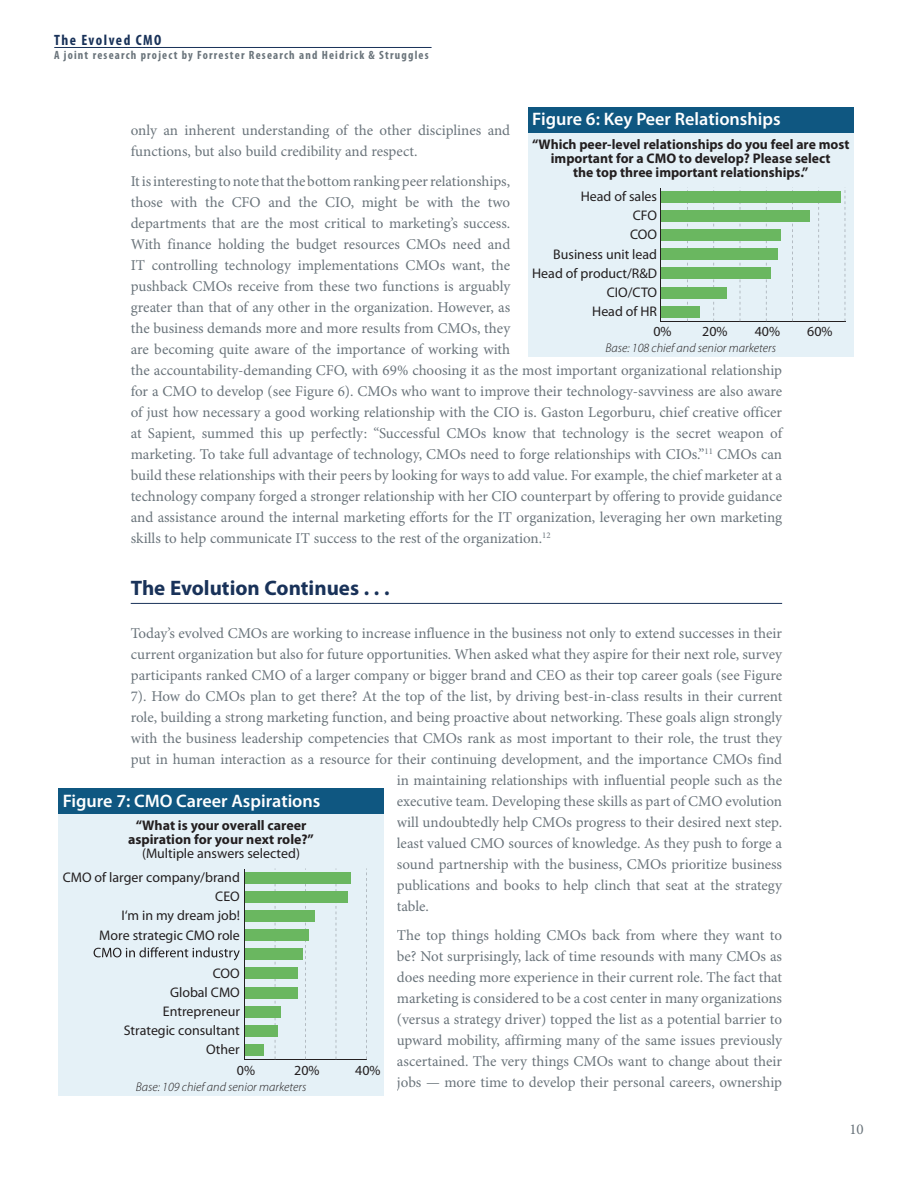
<style>
.page{position:relative;width:918px;height:1188px;background:#fff}
.page>*{position:absolute;margin:0;border:0;box-sizing:border-box;transform-origin:0 0}
.subhead{font:700 21px "Myriad Pro";color:#193259}
.t1{font:600 18.15px "Myriad Pro";color:#fff}
.body{font:15px/21px "Minion Pro";letter-spacing:-.005em;color:#6a747b}
.t2{font:700 condensed 15px "Myriad Pro";letter-spacing:.1em;color:#193259}
.t3{font:13.95px "Myriad Pro";color:#231f20}
.t4{font:700 13.95px/14px "Myriad Pro";color:#231f20;text-align:center}
.t5{font:italic 300 12.6px "Myriad Pro";color:#231f20}
.t6{font:700 condensed 12px "Myriad Pro";letter-spacing:.1em;color:#6a747b}
</style>
<div class="page">
<hr style="left:54px;top:47px;width:378px;height:1px;background:#193259">
<hr style="left:131px;top:603px;width:651px;height:1px;background:#193259">
<div style="left:528px;top:110px;width:325px;height:247px;background:#e5f1f7"></div>
<div style="left:528px;top:107px;width:325px;height:26px;background:#0f5781"></div>
<hr style="left:661px;top:321px;width:185px;height:1px;background:#231f20">
<svg style="left:687px;top:187px;width:1px;height:134px"></svg>
<svg style="left:713px;top:187px;width:1px;height:134px"></svg>
<svg style="left:740px;top:190px;width:1px;height:131px"></svg>
<svg style="left:766px;top:187px;width:1px;height:134px"></svg>
<svg style="left:792px;top:187px;width:1px;height:134px"></svg>
<svg style="left:818px;top:187px;width:1px;height:134px"></svg>
<svg style="left:845px;top:190px;width:1px;height:131px"></svg>
<div style="left:661px;top:191px;width:180px;height:11px;background:#6ab760"></div>
<div style="left:661px;top:210px;width:149px;height:12px;background:#6ab760"></div>
<div style="left:661px;top:229px;width:119px;height:12px;background:#6ab760"></div>
<div style="left:661px;top:248px;width:117px;height:12px;background:#6ab760"></div>
<div style="left:661px;top:268px;width:110px;height:11px;background:#6ab760"></div>
<div style="left:661px;top:287px;width:66px;height:11px;background:#6ab760"></div>
<div style="left:661px;top:306px;width:39px;height:11px;background:#6ab760"></div>
<hr style="left:660px;top:188px;width:1px;height:134px;background:#231f20">
<div style="left:59px;top:792px;width:325px;height:304px;background:#e5f1f7"></div>
<div style="left:59px;top:789px;width:325px;height:25px;background:#0f5781"></div>
<hr style="left:244px;top:1059px;width:123px;height:1px;background:#231f20">
<svg style="left:275px;top:869px;width:1px;height:190px"></svg>
<svg style="left:305px;top:869px;width:1px;height:190px"></svg>
<svg style="left:336px;top:869px;width:1px;height:190px"></svg>
<svg style="left:366px;top:869px;width:1px;height:190px"></svg>
<div style="left:245px;top:872px;width:106px;height:12px;background:#6ab760"></div>
<div style="left:245px;top:891px;width:103px;height:12px;background:#6ab760"></div>
<div style="left:245px;top:911px;width:69px;height:11px;background:#6ab760"></div>
<div style="left:245px;top:930px;width:64px;height:11px;background:#6ab760"></div>
<div style="left:245px;top:949px;width:58px;height:11px;background:#6ab760"></div>
<div style="left:245px;top:968px;width:53px;height:11px;background:#6ab760"></div>
<div style="left:245px;top:987px;width:53px;height:11px;background:#6ab760"></div>
<div style="left:245px;top:1006px;width:36px;height:11px;background:#6ab760"></div>
<div style="left:245px;top:1025px;width:33px;height:11px;background:#6ab760"></div>
<div style="left:245px;top:1044px;width:19px;height:12px;background:#6ab760"></div>
<svg style="left:94px;top:947px;width:158px;height:13px"></svg>
<hr style="left:244px;top:870px;width:1px;height:190px;background:#231f20">
<p class="t2" style="left:54px;top:31px;width:109px">The Evolved CMO</p>
<p class="t6" style="left:54px;top:48px;width:376px">A joint research project by Forrester Research and Heidrick &amp; Struggles</p>
<p class="t1" style="left:532px;top:109px;width:250px">Figure 6: Key Peer Relationships</p>
<p class="body" style="left:131px;top:121px;width:381px">only an inherent understanding of the other disciplines and functions, but also build credibility and respect.</p>
<p class="body" style="left:131px;top:171px;width:653px">It is interesting to note that the bottom ranking peer relationships,<br>those with the CFO and the CIO, might be with the two<br>departments that are the most critical to marketing’s success.<br>With finance holding the budget resources CMOs need and<br>IT controlling technology implementations CMOs want, the<br>pushback CMOs receive from these two functions is arguably<br>greater than that of any other in the organization. However, as<br>the business demands more and more results from CMOs, they<br>are becoming quite aware of the importance of working with<br>the accountability-demanding CFO, with 69% choosing it as the most important organizational relationship for a CMO to develop (see Figure 6). CMOs who want to improve their technology-savviness are also aware of just how necessary a good working relationship with the CIO is. Gaston Legorburu, chief creative officer at Sapient, summed this up perfectly: “Successful CMOs know that technology is the secret weapon of marketing. To take full advantage of technology, CMOs need to forge relationships with CIOs.”<sup>11</sup> CMOs can build these relationships with their peers by looking for ways to add value. For example, the chief marketer at a technology company forged a stronger relationship with her CIO counterpart by offering to provide guidance and assistance around the internal marketing efforts for the IT organization, leveraging her own marketing skills to help communicate IT success to the rest of the organization.<sup>12</sup></p>
<p class="subhead" style="left:131px;top:577px;width:260px">The Evolution Continues . . .</p>
<p class="body" style="left:131px;top:623px;width:653px">Today’s evolved CMOs are working to increase influence in the business not only to extend successes in their</p>
<p class="body" style="left:131px;top:644px;width:653px">current organization but also for future opportunities. When asked what they aspire for their next role, survey</p>
<p class="body" style="left:131px;top:665px;width:653px">participants ranked CMO of a larger company or bigger brand and CEO as their top career goals (see Figure</p>
<p class="body" style="left:131px;top:686px;width:653px">7). How do CMOs plan to get there? At the top of the list, by driving best-in-class results in their current</p>
<p class="body" style="left:131px;top:707px;width:653px">role, building a strong marketing function, and being proactive about networking. These goals align strongly</p>
<p class="body" style="left:131px;top:728px;width:653px">with the business leadership competencies that CMOs rank as most important to their role, the trust they</p>
<p class="body" style="left:131px;top:749px;width:653px">put in human interaction as a resource for their continuing development, and the importance CMOs find</p>
<p class="body" style="left:397px;top:770px;width:387px">in maintaining relationships with influential people such as the</p>
<p class="body" style="left:397px;top:791px;width:387px">executive team. Developing these skills as part of CMO evolution</p>
<p class="body" style="left:397px;top:812px;width:387px">will undoubtedly help CMOs progress to their desired next step.</p>
<p class="body" style="left:397px;top:833px;width:387px">least valued CMO sources of knowledge. As they push to forge a</p>
<p class="body" style="left:397px;top:854px;width:387px">sound partnership with the business, CMOs prioritize business</p>
<p class="body" style="left:397px;top:875px;width:387px">publications and books to help clinch that seat at the strategy</p>
<p class="body" style="left:397px;top:896px;width:34px">table.</p>
<p class="body" style="left:397px;top:926px;width:387px;text-align:justify">The top things holding CMOs back from where they want to be? Not surprisingly, lack of time resounds with many CMOs as does needing more experience in their current role. The fact that marketing is considered to be a cost center in many organizations (versus a strategy driver) topped the list as a potential barrier to upward mobility, affirming many of the same issues previously ascertained. The very things CMOs want to change about their jobs — more time to develop their personal careers, ownership</p>
<p class="t4" style="left:532px;top:137px;width:319px">“Which peer-level relationships do you feel are most important for a CMO to develop? Please select<br>the top three important relationships.”</p>
<p class="t3" style="left:581px;top:189px;width:78px">Head of sales</p>
<p class="t3" style="left:633px;top:208px;width:26px">CFO</p>
<p class="t3" style="left:630px;top:227px;width:29px">COO</p>
<p class="t3" style="left:553px;top:247px;width:105px">Business unit lead</p>
<p class="t3" style="left:532px;top:265px;width:126px">Head of product/R&amp;D</p>
<p class="t3" style="left:607px;top:285px;width:52px">CIO/CTO</p>
<p class="t3" style="left:592px;top:304px;width:66px">Head of HR</p>
<p class="t3" style="left:653px;top:324px;width:20px">0%</p>
<p class="t3" style="left:702px;top:324px;width:27px">20%</p>
<p class="t3" style="left:755px;top:324px;width:27px">40%</p>
<p class="t3" style="left:807px;top:324px;width:27px">60%</p>
<p class="t5" style="left:605px;top:341px;width:172px">Base: 108 chief and senior marketers</p>
<p class="t1" style="left:63px;top:791px;width:259px">Figure 7: CMO Career Aspirations</p>
<p class="t4" style="left:128px;top:819px;width:187px">“What is your overall career aspiration for your next role?”</p>
<p class="t3" style="left:142px;top:846px;width:159px">(Multiple answers selected)</p>
<p class="t3" style="left:63px;top:870px;width:179px">CMO of larger company/brand</p>
<p class="t3" style="left:215px;top:889px;width:26px">CEO</p>
<p class="t3" style="left:122px;top:908px;width:120px">I‘m in my dream job!</p>
<p class="t3" style="left:99px;top:927px;width:142px">More strategic CMO role</p>
<p class="t3" style="left:213px;top:965px;width:29px">COO</p>
<p class="t3" style="left:170px;top:985px;width:71px">Global CMO</p>
<p class="t3" style="left:163px;top:1004px;width:79px">Entrepreneur</p>
<p class="t3" style="left:124px;top:1023px;width:118px">Strategic consultant</p>
<p class="t3" style="left:206px;top:1042px;width:35px">Other</p>
<p class="t3" style="left:237px;top:1063px;width:20px">0%</p>
<p class="t3" style="left:294px;top:1063px;width:27px">20%</p>
<p class="t3" style="left:355px;top:1063px;width:27px">40%</p>
<p class="t5" style="left:136px;top:1081px;width:172px">Base: 109 chief and senior marketers</p>
<p class="body" style="left:849px;top:1119px;width:16px">10</p>
</div>
